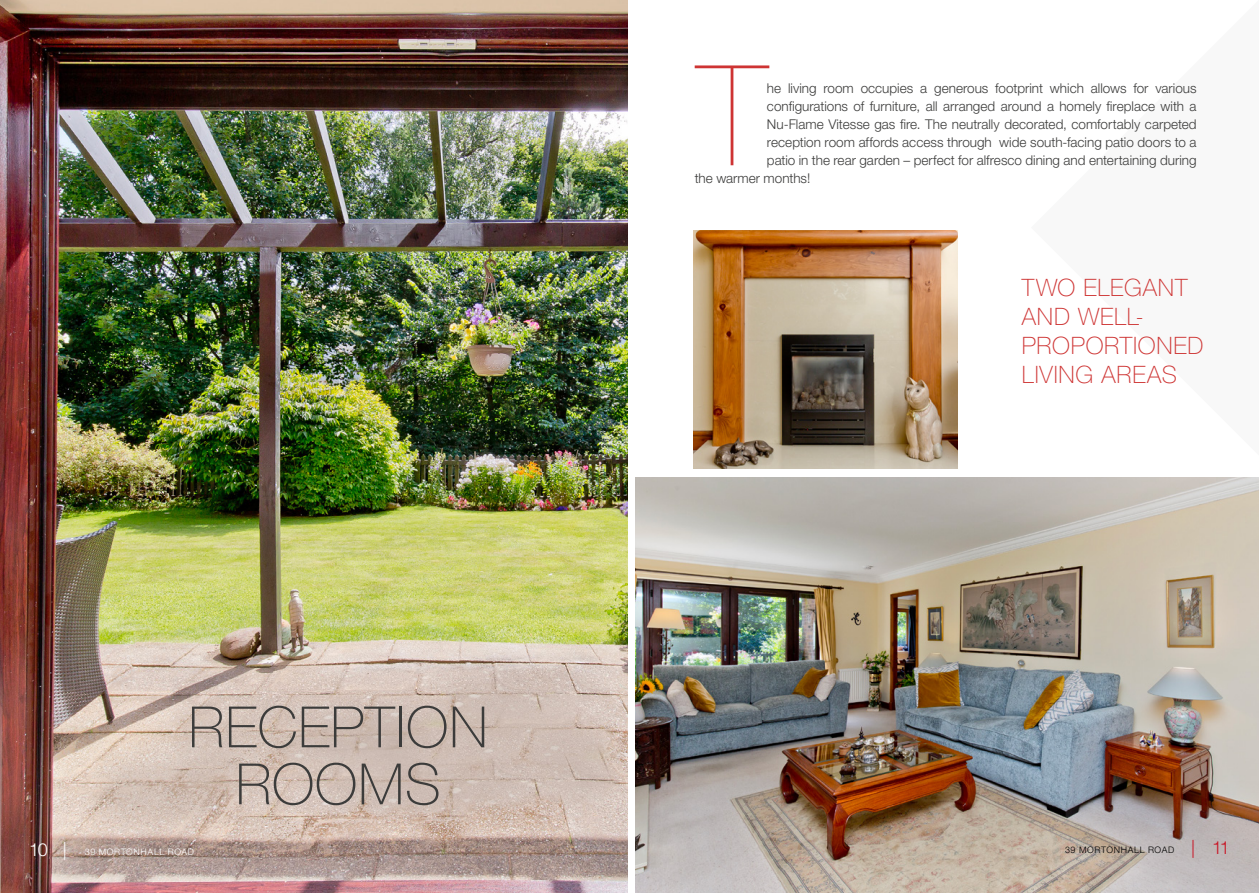
<style>
.page{position:relative;width:1259px;height:893px;background:#fff}
.page>*{position:absolute;margin:0;border:0;box-sizing:border-box;transform-origin:0 0}
.Address_line_1{font:200 139.8px "Helvetica Neue LT Std";color:#ce3433}
.Address_line_1-2{font:100 57px "Helvetica Neue LT Std";letter-spacing:.015em;color:#3c3c3b}
.Address_line_1-3{font:100 24px/28.8px "Helvetica Neue LT Std";letter-spacing:.03em;color:#ce3433}
.t1{font:300 18px "Helvetica Neue LT Std";color:#c91525}
.Address_line_1-4{font:300 13.5px "Helvetica Neue LT Std";color:#3c3c3b}
.t2{font:300 9px "Helvetica Neue LT Std";letter-spacing:.075em;color:#fff}
.t3{font:300 9px "Helvetica Neue LT Std";letter-spacing:.075em;color:#000}
.s1{font-size:18px;color:#c91525}
.s2{font-size:18px}
</style>
<div class="page">
<img style="left:693px;top:231px;width:264px;height:237px">
<img style="left:636px;top:478px;width:623px;height:415px">
<img style="left:0;top:0;width:627px;height:893px">
<p class="Address_line_1" style="left:697px;top:35px;width:71px">T</p>
<p class="Address_line_1-4" style="left:767px;top:80px;width:431px">he living room occupies a generous footprint which allows for various</p>
<p class="Address_line_1-4" style="left:767px;top:98px;width:431px">configurations of furniture, all arranged around a homely fireplace with a</p>
<p class="Address_line_1-4" style="left:767px;top:116px;width:431px">Nu-Flame Vitesse gas fire. The neutrally decorated, comfortably carpeted</p>
<p class="Address_line_1-4" style="left:767px;top:134px;width:431px">reception room affords access through wide south-facing patio doors to a</p>
<p class="Address_line_1-4" style="left:767px;top:152px;width:431px">patio in the rear garden – perfect for alfresco dining and entertaining during</p>
<p class="Address_line_1-4" style="left:694px;top:170px;width:117px">the warmer months!</p>
<p class="Address_line_1-2" style="left:188px;top:694px;width:301px">RECEPTION</p>
<p class="Address_line_1-2" style="left:235px;top:751px;width:207px">ROOMS</p>
<p class="Address_line_1-3" style="left:1022px;top:273px;width:183px">TWO ELEGANT<br>AND WELL-<br>PROPORTIONED<br>LIVING AREAS</p>
<p class="t3" style="left:1065px;top:844px;width:132px">39 MORTONHALL ROAD <span class="s1">|</span></p>
<p class="t2" style="left:29px;top:846px;width:166px"><span class="s2">10 |</span> 39 MORTONHALL ROAD</p>
<h3 class="t1" style="left:1212px;top:837px;width:19px">11</h3>
</div>
